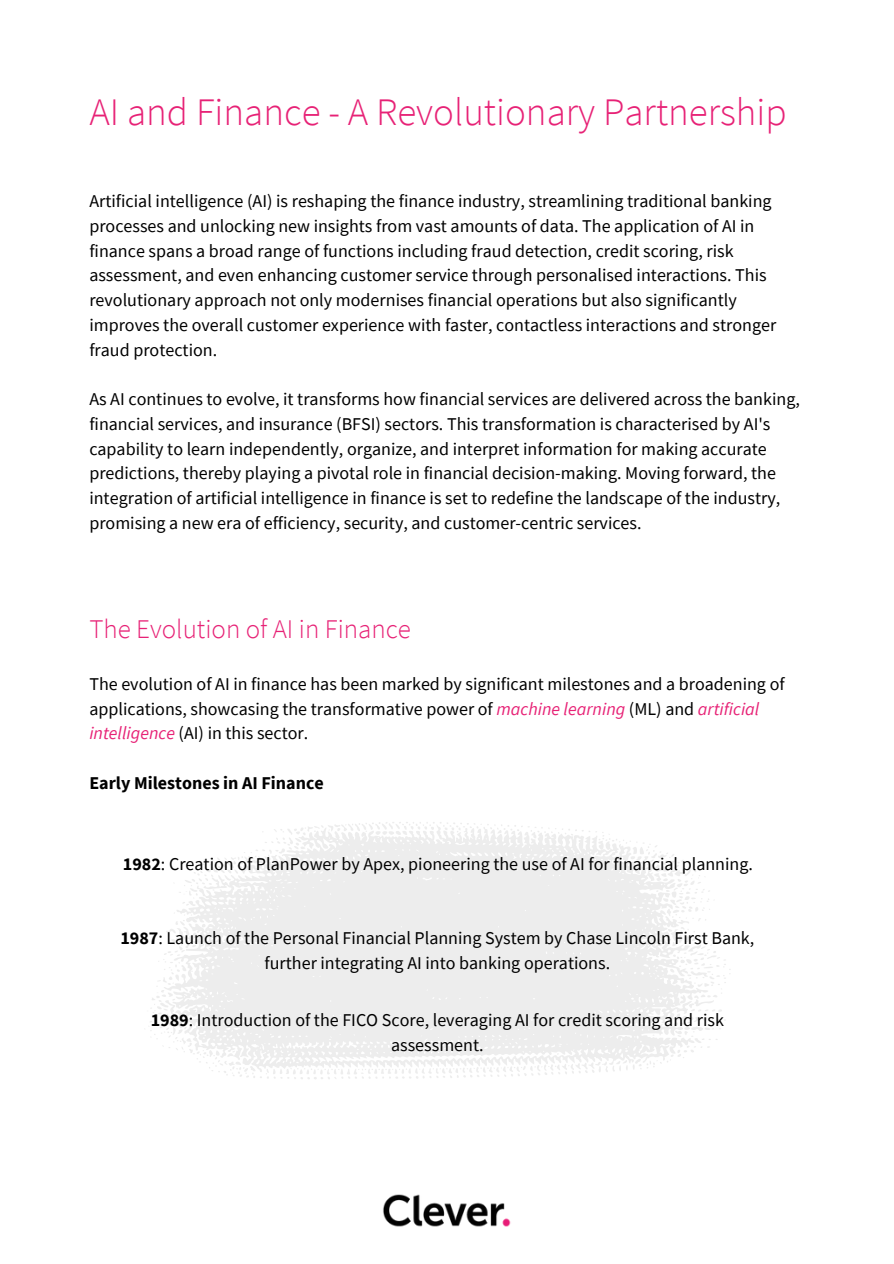
<style>
.page{position:relative;width:894px;height:1264px;background:#fff}
.page>*{position:absolute;margin:0;border:0;box-sizing:border-box;transform-origin:0 0}
.t1{font:300 39px "Source Sans Pro";color:#e72276}
.t2{font:300 27px "Source Sans Pro";color:#e72276}
.t3{font:18px/24.8px "Source Sans Pro";color:#000}
.t4{font:700 18px "Source Sans Pro";color:#000}
.s1{font-style:italic;color:#e72276}
.s2{font-weight:700}
</style>
<div class="page">
<img style="left:383px;top:1194px;width:128px;height:33px">
<svg style="left:150px;top:822px;width:580px;height:257px;fill:#ededed"></svg>
<p class="t1" style="left:89px;top:86px;width:698px">AI and Finance - A Revolutionary Partnership</p>
<p class="t3" style="left:89px;top:188px;width:688px">Artificial intelligence (AI) is reshaping the finance industry, streamlining traditional banking processes and unlocking new insights from vast amounts of data. The application of AI in finance spans a broad range of functions including fraud detection, credit scoring, risk assessment, and even enhancing customer service through personalised interactions. This revolutionary approach not only modernises financial operations but also significantly improves the overall customer experience with faster, contactless interactions and stronger fraud protection.</p>
<h2 class="t3" style="left:89px;top:386px;width:711px">As AI continues to evolve, it transforms how financial services are delivered across the banking, financial services, and insurance (BFSI) sectors. This transformation is characterised by AI's capability to learn independently, organize, and interpret information for making accurate predictions, thereby playing a pivotal role in financial decision-making. Moving forward, the integration of artificial intelligence in finance is set to redefine the landscape of the industry, promising a new era of efficiency, security, and customer-centric services.</h2>
<p class="t2" style="left:89px;top:611px;width:323px">The Evolution of AI in Finance</p>
<h3 class="t3" style="left:89px;top:671px;width:696px">The evolution of AI in finance has been marked by significant milestones and a broadening of applications, showcasing the transformative power of <span class="s1">machine learning</span> (ML) and <span class="s1">artificial intelligence</span> (AI) in this sector.</h3>
<p class="t4" style="left:89px;top:771px;width:236px">Early Milestones in AI Finance</p>
<p class="t3" style="left:123px;top:851px;width:631px"><span class="s2">1982</span>: Creation of PlanPower by Apex, pioneering the use of AI for financial planning.</p>
<p class="t3" style="left:120px;top:925px;width:635px;text-align:center"><span class="s2">1987</span>: Launch of the Personal Financial Planning System by Chase Lincoln First Bank, further integrating AI into banking operations.</p>
<p class="t3" style="left:151px;top:1007px;width:574px;text-align:center"><span class="s2">1989</span>: Introduction of the FICO Score, leveraging AI for credit scoring and risk assessment.</p>
</div>
